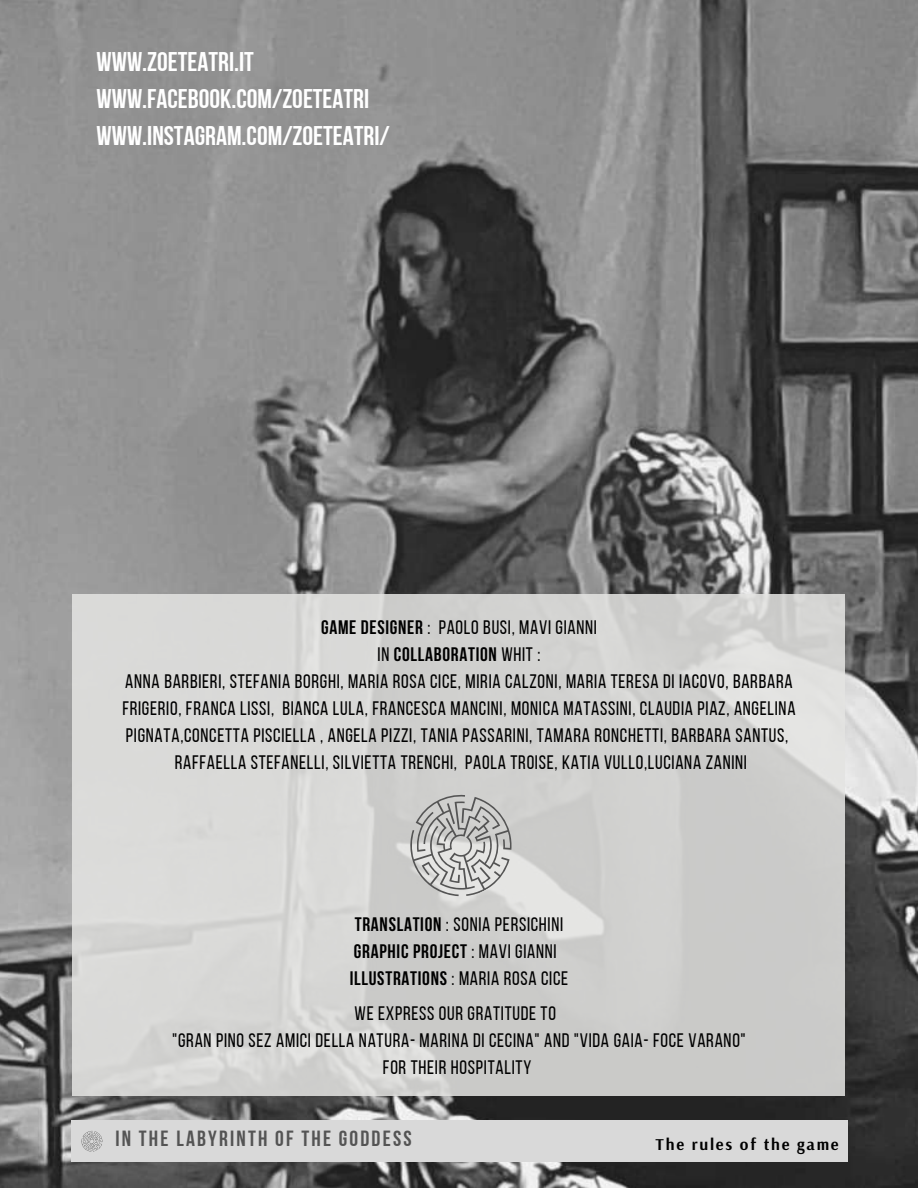
<style>
.page{position:relative;width:918px;height:1188px;background:#fff}
.page>*{position:absolute;margin:0;border:0;box-sizing:border-box;transform-origin:0 0}
.t1{font:27px/37.2px "Bebas Neue Cyrillic";color:#fff}
.t2{font:21.9px "Bebas Neue Cyrillic";letter-spacing:.1em;color:#545454}
.t3{font:19.5px/27px "Bebas Neue";letter-spacing:.035em;color:#000;text-align:center}
.t4{font:700 16.5px "Arsenal";letter-spacing:.105em;color:#000}
.s1{font-weight:700}
</style>
<div class="page">
<img style="left:0;top:0;width:918px;height:1188px">
<svg style="left:72px;top:594px;width:773px;height:502px;fill:#d2d2d0"></svg>
<svg style="left:392px;top:777px;width:142px;height:141px"></svg>
<div style="left:71px;top:1120px;width:776px;height:42px;background:#d9d9d9"></div>
<svg style="left:81px;top:1131px;width:22px;height:21px"></svg>
<h1 class="t1" style="left:97px;top:46px;width:295px">WWW.ZOETEATRI.IT<br>WWW.FACEBOOK.COM/ZOETEATRI<br>WWW.INSTAGRAM.COM/ZOETEATRI/</h1>
<p class="t3" style="left:122px;top:615px;width:675px"><span class="s1">GAME DESIGNER</span> : PAOLO BUSI, MAVI GIANNI<br>IN <span class="s1">COLLABORATION</span> WHIT :<br>ANNA BARBIERI, STEFANIA BORGHI, MARIA ROSA CICE, MIRIA CALZONI, MARIA TERESA DI IACOVO, BARBARA FRIGERIO, FRANCA LISSI, BIANCA LULA, FRANCESCA MANCINI, MONICA MATASSINI, CLAUDIA PIAZ, ANGELINA PIGNATA,CONCETTA PISCIELLA , ANGELA PIZZI, TANIA PASSARINI, TAMARA RONCHETTI, BARBARA SANTUS, RAFFAELLA STEFANELLI, SILVIETTA TRENCHI, PAOLA TROISE, KATIA VULLO,LUCIANA ZANINI</p>
<p class="t3" style="left:350px;top:912px;width:220px;text-align:left"><span class="s1">TRANSLATION</span> : SONIA PERSICHINI<br><span class="s1">GRAPHIC PROJECT</span> : MAVI GIANNI<br><span class="s1">ILLUSTRATIONS</span> : MARIA ROSA CICE</p>
<p class="t3" style="left:172px;top:1001px;width:575px">WE EXPRESS OUR GRATITUDE TO<br>"GRAN PINO SEZ AMICI DELLA NATURA- MARINA DI CECINA" AND "VIDA GAIA- FOCE VARANO"<br>FOR THEIR HOSPITALITY</p>
<p class="t2" style="left:115px;top:1130px;width:298px">IN THE LABYRINTH OF THE GODDESS</p>
<p class="t4" style="left:656px;top:1133px;width:185px">The rules of the game</p>
</div>
